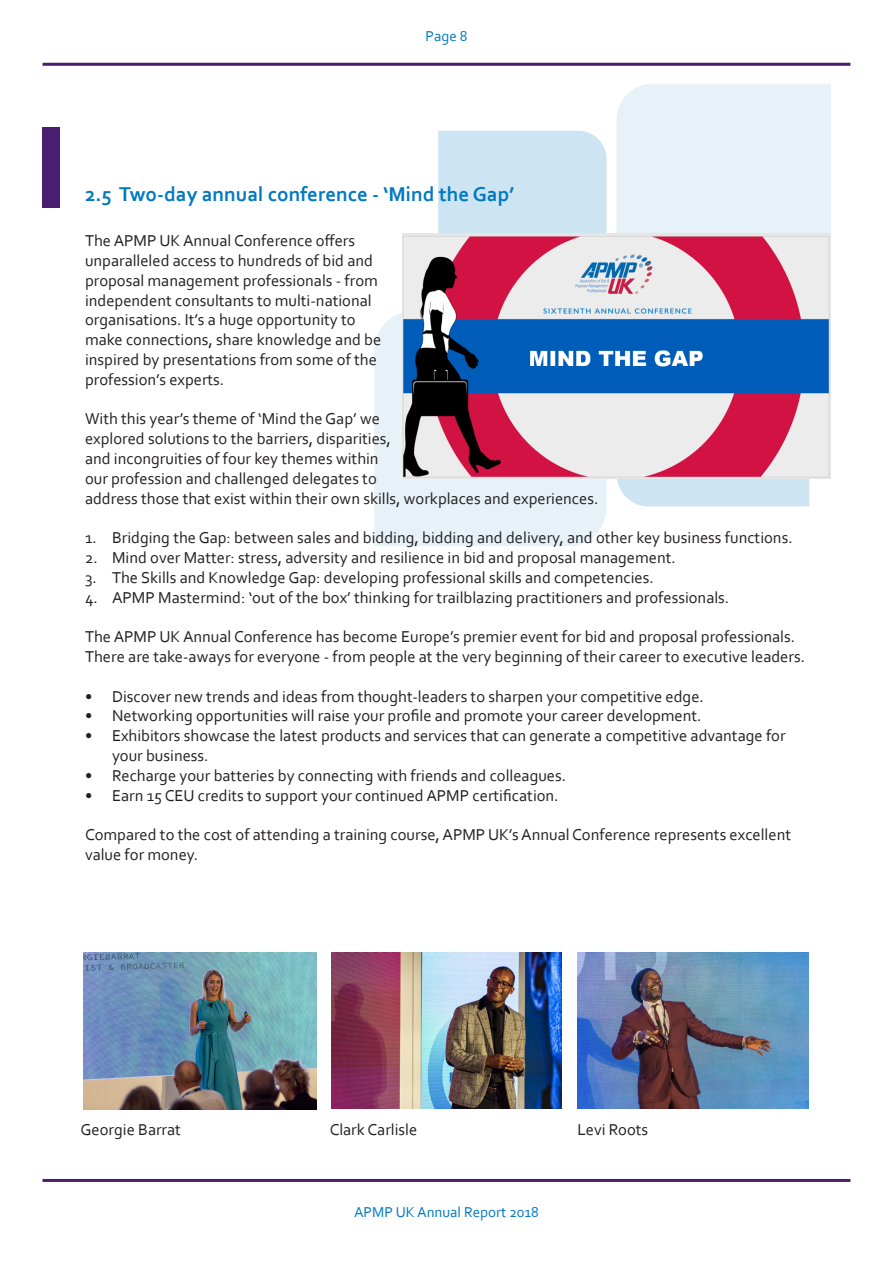
<style>
.page{position:relative;width:893px;height:1263px;background:#fff}
.page>*{position:absolute;margin:0;border:0;box-sizing:border-box;transform-origin:0 0}
.t1{font:700 21px "Corbel";color:#0079c2}
.t2{font:16.5px/19.8px "Corbel";color:#231f20}
.t3{font:15px "Corbel";color:#0079c2}
</style>
<div class="page">
<hr style="left:43px;top:63px;width:807px;height:3px;background:#491d70">
<hr style="left:43px;top:1179px;width:807px;height:3px;background:#491d70">
<div style="left:616px;top:84px;width:214px;height:150px;background:#e6f1f8"></div>
<div style="left:374px;top:313px;width:233px;height:233px;background:#e6f1f8"></div>
<svg style="left:616px;top:478px;width:193px;height:28px;background:#cfe5f2"></svg>
<div style="left:438px;top:131px;width:169px;height:103px;background:#cde4f2"></div>
<div style="left:43px;top:128px;width:17px;height:80px;background:#491d70"></div>
<img style="left:84px;top:953px;width:232px;height:157px">
<img style="left:331px;top:953px;width:231px;height:155px">
<img style="left:577px;top:953px;width:231px;height:155px">
<img style="left:402px;top:234px;width:428px;height:244px">
<p class="t3" style="left:425px;top:27px;width:44px">Page 8</p>
<p class="t1" style="left:85px;top:181px;width:431px">2.5 Two-day annual conference - ‘Mind the Gap’</p>
<p class="t2" style="left:85px;top:230px;width:298px">The APMP UK Annual Conference offers unparalleled access to hundreds of bid and proposal management professionals - from independent consultants to multi-national organisations. It’s a huge opportunity to make connections, share knowledge and be inspired by presentations from some of the profession’s experts.</p>
<p class="t2" style="left:85px;top:409px;width:515px">With this year’s theme of ‘Mind the Gap’ we<br>explored solutions to the barriers, disparities,<br>and incongruities of four key themes within<br>our profession and challenged delegates to<br>address those that exist within their own skills, workplaces and experiences.</p>
<p class="t2" style="left:85px;top:527px;width:709px">1. Bridging the Gap: between sales and bidding, bidding and delivery, and other key business functions.</p>
<p class="t2" style="left:85px;top:547px;width:592px">2. Mind over Matter: stress, adversity and resilience in bid and proposal management.</p>
<p class="t2" style="left:85px;top:567px;width:570px">3. The Skills and Knowledge Gap: developing professional skills and competencies.</p>
<p class="t2" style="left:85px;top:587px;width:646px">4. APMP Mastermind: ‘out of the box’ thinking for trailblazing practitioners and professionals.</p>
<p class="t2" style="left:85px;top:626px;width:721px">The APMP UK Annual Conference has become Europe’s premier event for bid and proposal professionals.<br>There are take-aways for everyone - from people at the very beginning of their career to executive leaders.</p>
<p class="t2" style="left:85px;top:686px;width:620px">• Discover new trends and ideas from thought-leaders to sharpen your competitive edge.</p>
<p class="t2" style="left:85px;top:706px;width:618px">• Networking opportunities will raise your profile and promote your career development.</p>
<p class="t2" style="left:112px;top:725px;width:675px;text-indent:-27px">• Exhibitors showcase the latest products and services that can generate a competitive advantage for your business.</p>
<p class="t2" style="left:85px;top:765px;width:483px">• Recharge your batteries by connecting with friends and colleagues.</p>
<p class="t2" style="left:85px;top:785px;width:475px">• Earn 15 CEU credits to support your continued APMP certification.</p>
<p class="t2" style="left:85px;top:824px;width:708px">Compared to the cost of attending a training course, APMP UK’s Annual Conference represents excellent value for money.</p>
<p class="t2" style="left:81px;top:1119px;width:102px">Georgie Barrat</p>
<p class="t2" style="left:330px;top:1119px;width:89px">Clark Carlisle</p>
<p class="t2" style="left:577px;top:1119px;width:72px">Levi Roots</p>
<p class="t3" style="left:354px;top:1202px;width:186px">APMP UK Annual Report 2018</p>
</div>
